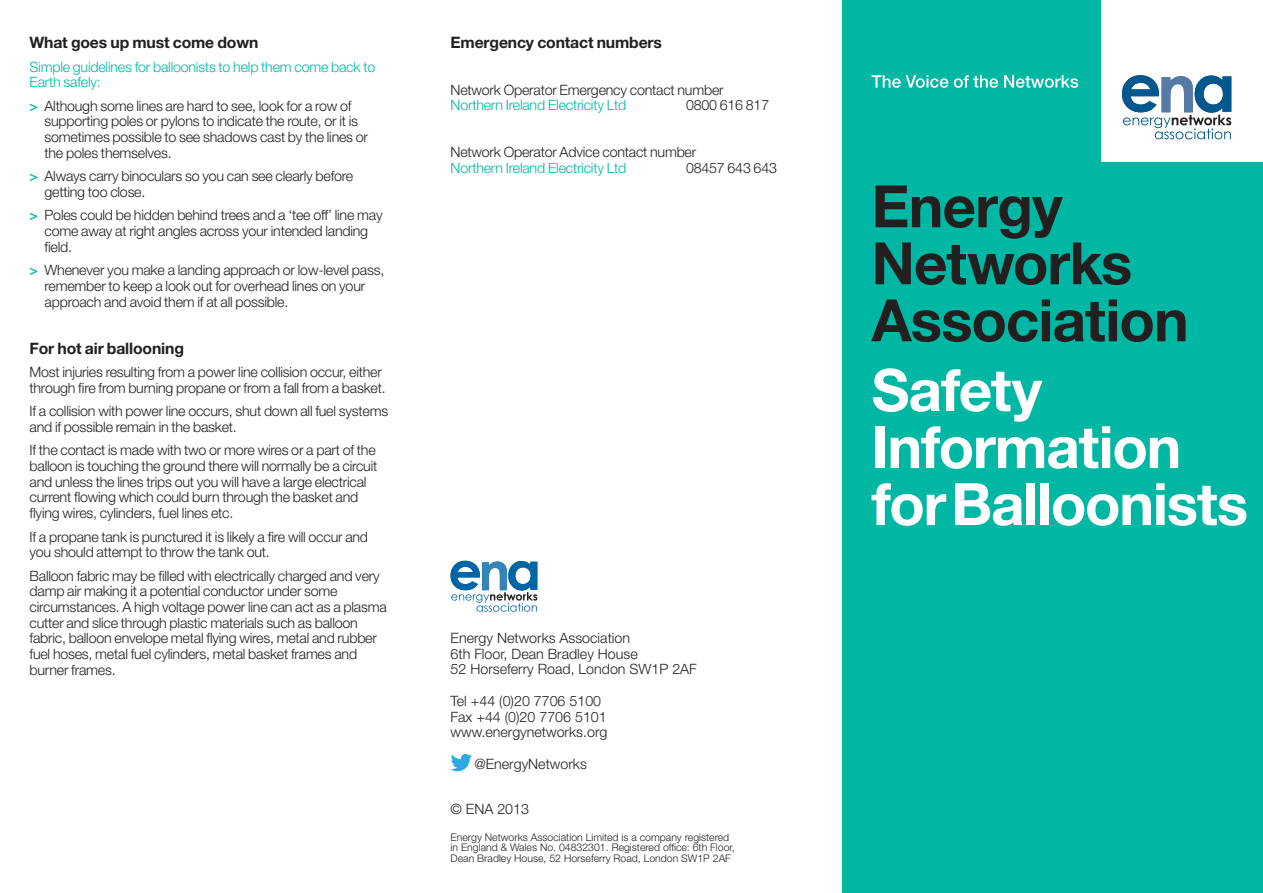
<style>
.page{position:relative;width:1263px;height:893px;background:#fff}
.page>*{position:absolute;margin:0;border:0;box-sizing:border-box;transform-origin:0 0}
.t1{font:700 58.5px/57px "Helvetica Neue LT Std";letter-spacing:-.02em;color:#fff}
.t2{font:700 58.5px/57px "Helvetica Neue LT Std";letter-spacing:-.015em;color:#231f20}
.Pro_Ed__Paragraph{font:700 15.75px "Helvetica Neue LT Std";letter-spacing:-.01em;color:#231f20}
.HEAD_3{font:700 15.75px "Helvetica Neue LT Std";letter-spacing:-.01em;color:#231f20}
.Pro_Ed__Paragraph-2{font:300 14.25px/15.6px "Helvetica Neue LT Std";letter-spacing:-.015em;color:#231f20}
.Pro_Ed__Paragraph-3{font:300 14.25px/15.6px "Helvetica Neue LT Std";letter-spacing:-.015em;color:#00b7a4}
.t3{font:300 10.5px/10.5px "Helvetica Neue LT Std";color:#231f20}
.s1{font-weight:500;color:#00b7a4}
.s2{color:#00b7a4}
</style>
<div class="page">
<div style="left:842px;top:0;width:421px;height:893px;background:#00b7a4"></div>
<div style="left:1101px;top:0;width:162px;height:162px;background:#fff"></div>
<svg style="left:1122px;top:75px;width:109px;height:64px"></svg>
<svg style="left:450px;top:561px;width:87px;height:51px"></svg>
<svg style="left:871px;top:75px;width:207px;height:13px"></svg>
<svg style="left:450px;top:754px;width:22px;height:17px"></svg>
<p class="Pro_Ed__Paragraph" style="left:30px;top:33px;width:230px">What goes up must come down</p>
<p class="Pro_Ed__Paragraph-3" style="left:30px;top:58px;width:347px">Simple guidelines for balloonists to help them come back to<br>Earth safely:</p>
<p class="Pro_Ed__Paragraph-2" style="left:45px;top:98px;width:325px;text-indent:-15px"><span class="s1">&gt;</span> Although some lines are hard to see, look for a row of supporting poles or pylons to indicate the route, or it is sometimes possible to see shadows cast by the lines or the poles themselves.</p>
<p class="Pro_Ed__Paragraph-2" style="left:45px;top:168px;width:310px;text-indent:-15px"><span class="s1">&gt;</span> Always carry binoculars so you can see clearly before getting too close.</p>
<p class="Pro_Ed__Paragraph-2" style="left:45px;top:207px;width:340px;text-indent:-15px"><span class="s1">&gt;</span> Poles could be hidden behind trees and a ‘tee off’ line may come away at right angles across your intended landing field.</p>
<p class="Pro_Ed__Paragraph-2" style="left:45px;top:262px;width:341px;text-indent:-15px"><span class="s1">&gt;</span> Whenever you make a landing approach or low-level pass, remember to keep a look out for overhead lines on your approach and avoid them if at all possible.</p>
<p class="Pro_Ed__Paragraph" style="left:30px;top:338px;width:156px">For hot air ballooning</p>
<p class="Pro_Ed__Paragraph-2" style="left:30px;top:364px;width:358px">Most injuries resulting from a power line collision occur, either through fire from burning propane or from a fall from a basket.</p>
<p class="Pro_Ed__Paragraph-2" style="left:30px;top:403px;width:360px">If a collision with power line occurs, shut down all fuel systems and if possible remain in the basket.</p>
<p class="Pro_Ed__Paragraph-2" style="left:30px;top:442px;width:349px">If the contact is made with two or more wires or a part of the balloon is touching the ground there will normally be a circuit and unless the lines trips out you will have a large electrical current flowing which could burn through the basket and flying wires, cylinders, fuel lines etc.</p>
<p class="Pro_Ed__Paragraph-2" style="left:30px;top:528px;width:340px">If a propane tank is punctured it is likely a fire will occur and you should attempt to throw the tank out.</p>
<p class="Pro_Ed__Paragraph-2" style="left:30px;top:568px;width:359px">Balloon fabric may be filled with electrically charged and very damp air making it a potential conductor under some circumstances. A high voltage power line can act as a plasma cutter and slice through plastic materials such as balloon fabric, balloon envelope metal flying wires, metal and rubber fuel hoses, metal fuel cylinders, metal basket frames and burner frames.</p>
<p class="HEAD_3" style="left:450px;top:32px;width:213px">Emergency contact numbers</p>
<p class="Pro_Ed__Paragraph-2" style="left:450px;top:81px;width:275px">Network Operator Emergency contact number<br><span class="s2">Northern Ireland Electricity Ltd</span></p>
<p class="Pro_Ed__Paragraph-2" style="left:686px;top:97px;width:85px">0800 616 817</p>
<p class="Pro_Ed__Paragraph-2" style="left:450px;top:144px;width:247px">Network Operator Advice contact number<br><span class="s2">Northern Ireland Electricity Ltd</span></p>
<p class="Pro_Ed__Paragraph-2" style="left:686px;top:160px;width:92px">08457 643 643</p>
<p class="Pro_Ed__Paragraph-2" style="left:451px;top:630px;width:181px">Energy Networks Association</p>
<p class="Pro_Ed__Paragraph-2" style="left:451px;top:645px;width:189px">6th Floor, Dean Bradley House</p>
<p class="Pro_Ed__Paragraph-2" style="left:451px;top:661px;width:248px">52 Horseferry Road, London SW1P 2AF</p>
<p class="Pro_Ed__Paragraph-2" style="left:451px;top:693px;width:152px">Tel +44 (0)20 7706 5100</p>
<p class="Pro_Ed__Paragraph-2" style="left:451px;top:708px;width:158px">Fax +44 (0)20 7706 5101</p>
<p class="Pro_Ed__Paragraph-2" style="left:451px;top:724px;width:158px">www.energynetworks.org</p>
<p class="Pro_Ed__Paragraph-2" style="left:474px;top:756px;width:114px">@EnergyNetworks</p>
<p class="Pro_Ed__Paragraph-2" style="left:451px;top:801px;width:80px">© ENA 2013</p>
<p class="t3" style="left:451px;top:831px;width:286px">Energy Networks Association Limited is a company registered in England &amp; Wales No. 04832301. Registered office: 6th Floor,<br>Dean Bradley House, 52 Horseferry Road, London SW1P 2AF</p>
<p class="t2" style="left:871px;top:177px;width:319px">Energy<br>Networks<br>Association</p>
<p class="t1" style="left:871px;top:360px;width:311px">Safety<br>Information</p>
<p class="t1" style="left:871px;top:474px;width:378px">for Balloonists</p>
</div>
